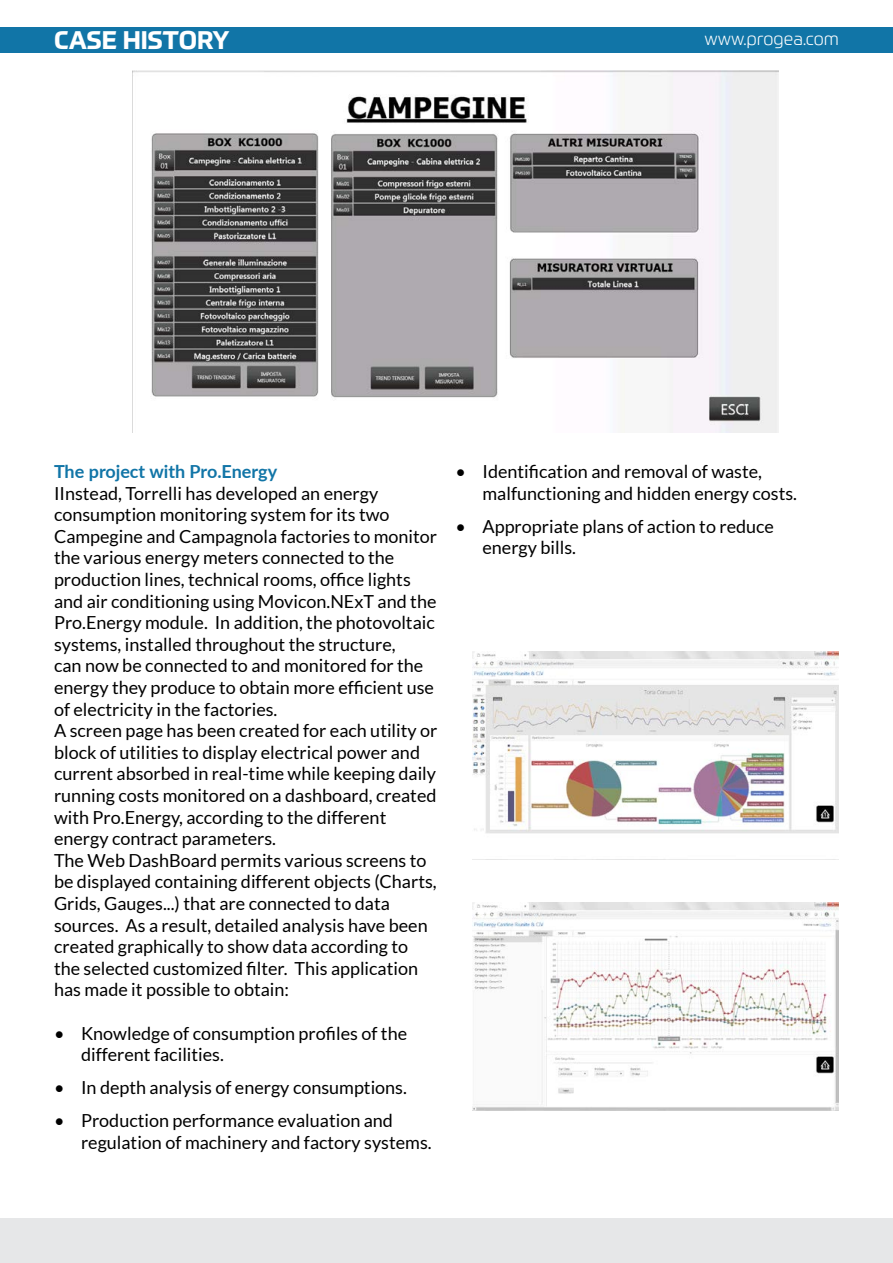
<style>
.page{position:relative;width:893px;height:1263px;background:#fff}
.page>*{position:absolute;margin:0;border:0;box-sizing:border-box;transform-origin:0 0}
.t1{font:700 25.05px "Prometo";color:#fff}
.t2{font:18px/21.6px "Lato";color:#000}
.t3{font:700 18px "Lato";color:#1175a7}
.t4{font:300 18px "Prometo";color:#fff}
</style>
<div class="page">
<div style="left:0;top:1218px;width:893px;height:45px;background:#e6e7e8"></div>
<div style="left:0;top:27px;width:893px;height:26px;background:#1175a7"></div>
<img style="left:133px;top:70px;width:645px;height:363px">
<img style="left:472px;top:651px;width:367px;height:209px">
<img style="left:472px;top:902px;width:367px;height:208px">
<h1 class="t1" style="left:54px;top:25px;width:177px">CASE HISTORY</h1>
<p class="t4" style="left:705px;top:28px;width:136px">www.progea.com</p>
<p class="t3" style="left:54px;top:458px;width:225px">The project with Pro.Energy</p>
<p class="t2" style="left:54px;top:482px;width:385px">IInstead, Torrelli has developed an energy consumption monitoring system for its two Campegine and Campagnola factories to monitor the various energy meters connected to the production lines, technical rooms, office lights and air conditioning using Movicon.NExT and the Pro.Energy module. In addition, the photovoltaic systems, installed throughout the structure,<br>can now be connected to and monitored for the energy they produce to obtain more efficient use of electricity in the factories.<br>A screen page has been created for each utility or block of utilities to display electrical power and current absorbed in real-time while keeping daily running costs monitored on a dashboard, created with Pro.Energy, according to the different energy contract parameters.<br>The Web DashBoard permits various screens to be displayed containing different objects (Charts, Grids, Gauges...) that are connected to data sources. As a result, detailed analysis have been created graphically to show data according to the selected customized filter. This application has made it possible to obtain:</p>
<p class="t2" style="left:81px;top:1022px;width:328px;text-indent:-27px">• Knowledge of consumption profiles of the different facilities.</p>
<p class="t2" style="left:54px;top:1077px;width:354px">• In depth analysis of energy consumptions.</p>
<p class="t2" style="left:81px;top:1110px;width:352px;text-indent:-27px">• Production performance evaluation and regulation of machinery and factory systems.</p>
<p class="t2" style="left:482px;top:461px;width:316px;text-indent:-27px">• Identification and removal of waste, malfunctioning and hidden energy costs.</p>
<p class="t2" style="left:482px;top:515px;width:293px;text-indent:-27px">• Appropriate plans of action to reduce energy bills.</p>
</div>
